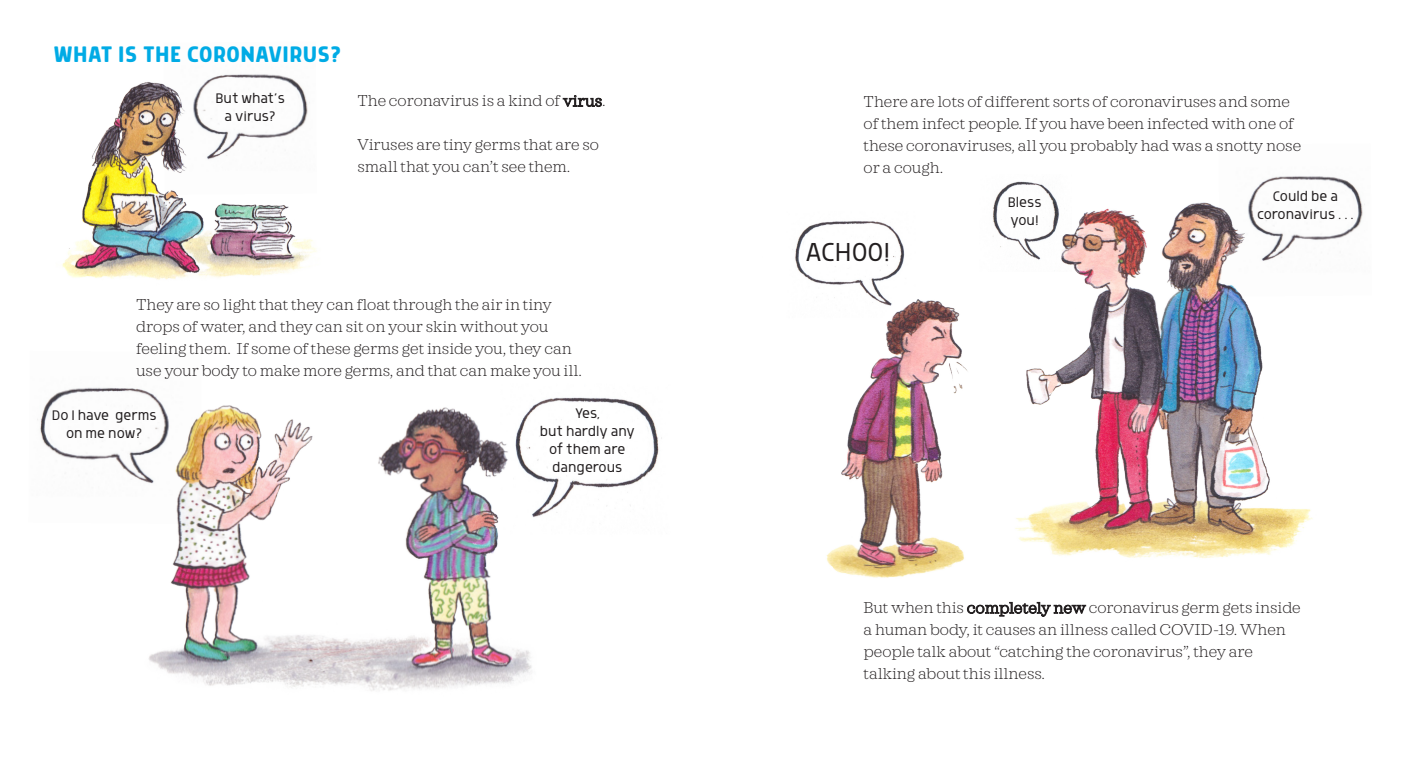
<style>
.page{position:relative;width:1418px;height:780px;background:#fff}
.page>*{position:absolute;margin:0;border:0;box-sizing:border-box;transform-origin:0 0}
.t1{font:300 30px "Morl Sans";color:#231f20}
.t2{font:500 26px "Morl";letter-spacing:.02em;color:#00abe5}
.t3{font:200 16px/22px "Sagona";color:#231f20}
.t4{font:300 16px/18px "Morl Sans";color:#231f20;text-align:center}
.s1{font-weight:300}
</style>
<div class="page">
<img style="left:826px;top:202px;width:487px;height:376px">
<img style="left:62px;top:82px;width:255px;height:198px">
<img style="left:149px;top:405px;width:383px;height:286px">
<img style="left:979px;top:181px;width:92px;height:91px">
<img style="left:795px;top:202px;width:143px;height:138px">
<img style="left:1218px;top:176px;width:147px;height:120px">
<img style="left:164px;top:74px;width:153px;height:121px">
<img style="left:37px;top:387px;width:165px;height:137px">
<img style="left:470px;top:397px;width:192px;height:169px">
<p class="t2" style="left:54px;top:40px;width:289px">WHAT IS THE CORONAVIRUS?</p>
<p class="t4" style="left:215px;top:89px;width:71px">But what’s a v¡rus?</p>
<p class="t3" style="left:357px;top:90px;width:250px">The coronavirus is a kind of <span class="s1">virus</span>.</p>
<p class="t3" style="left:357px;top:134px;width:243px">Viruses are tiny germs that are so small that you can’t see them.</p>
<p class="t3" style="left:136px;top:293px;width:447px">They are so light that they can float through the air in tiny drops of water, and they can sit on your skin without you feeling them. If some of these germs get inside you, they can use your body to make more germs, and that can make you ill.</p>
<p class="t4" style="left:52px;top:406px;width:106px">Do I have germs on me now?</p>
<p class="t4" style="left:540px;top:403px;width:97px">Yes,<br>but hardly any of them are dangerous</p>
<p class="t3" style="left:863px;top:91px;width:439px">There are lots of different sorts of coronaviruses and some of them infect people. If you have been infected with one of these coronaviruses, all you probably had was a snotty nose or a cough.</p>
<p class="t1" style="left:805px;top:236px;width:86px">ACHOO!</p>
<p class="t4" style="left:1007px;top:193px;width:35px">Bless</p>
<p class="t4" style="left:1010px;top:211px;width:30px">you!</p>
<p class="t4" style="left:1272px;top:187px;width:67px">Could be a</p>
<p class="t4" style="left:1256px;top:205px;width:98px">coronav¡rus . . .</p>
<p class="t3" style="left:863px;top:597px;width:438px">But when this <span class="s1">completely new</span> coronavirus germ gets inside a human body, it causes an illness called COVID-19. When people talk about “catching the coronavirus”, they are talking about this illness.</p>
</div>
